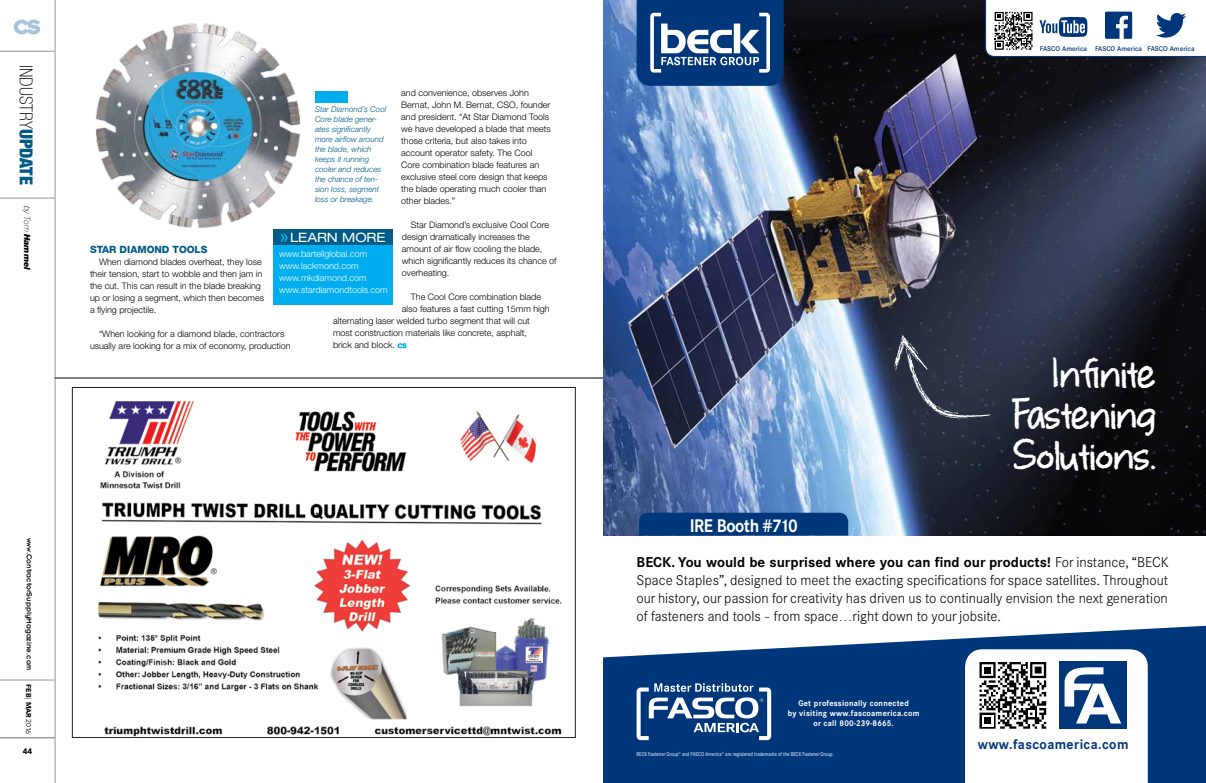
<style>
.page{position:relative;width:1206px;height:783px;background:#fff}
.page>*{position:absolute;margin:0;border:0;box-sizing:border-box;transform-origin:0 0}
.t1{font:700 49px/41px "whateverittakes";color:#fff;text-align:justify}
.t2{font:100 condensed 18px "Helvetica Neue LT Std";color:#000}
.t3{font:700 18px "Corporate SBQ";letter-spacing:-.03em;color:#fff;scale:.9 1}
.t4{font:300 14px/18px "Corporate SBQ";color:#000;text-align:justify}
.t5{font:700 13.6px "Corporate SBQ";letter-spacing:.03em;color:#00377b;scale:.95 1}
.t6{font:expanded 12.9px "Helvetica Neue LT Std";color:#fff}
.t7{font:800 10px "Helvetica Neue LT Std";color:#005c87}
.t8{font:300 9px/12px "Helvetica Neue LT Std";color:#000}
.t9{font:300 9px/12px "Helvetica Neue LT Std";color:#fff}
.t10{font:700 8.1px/9.9px "Corporate SBQ";letter-spacing:.03em;color:#fff;text-align:center;scale:.95 1}
.t11{font:italic 300 8px/10px "Helvetica Neue LT Std";color:#005c87}
.t12{font:8px "Insignia LT Std";color:#000}
.t13{font:900 8px "Avenir LT Std";color:#000}
.t14{font:900 7px "Avenir LT Std";letter-spacing:-.03em;color:#000}
.t15{font:500 6.8px "Corporate SBQ";color:#00377b}
.t16{font:5.5px "Corporate SBQ";color:#fff;scale:.85 1}
.s1{font-weight:900;color:#005c87}
.s2{font-weight:300}
.s3{font-weight:400}
.s4{font-weight:700}
</style>
<div class="page">
<svg style="left:14px;top:20px;width:26px;height:14px"></svg>
<hr style="left:0;top:680px;width:55px;height:1px;background:#939598">
<hr style="left:0;top:51px;width:55px;height:1px;background:#939598">
<hr style="left:55px;top:0;width:1px;height:783px;background:#939598">
<hr style="left:0;top:738px;width:55px;height:1px;background:#939598">
<hr style="left:0;top:198px;width:55px;height:1px;background:#939598">
<svg style="left:398px;top:343px;width:9px;height:5px"></svg>
<img style="left:95px;top:23px;width:220px;height:207px">
<div style="left:315px;top:91px;width:33px;height:11px;background:#00aeef"></div>
<div style="left:273px;top:243px;width:120px;height:62px;background:#00aeef"></div>
<div style="left:273px;top:230px;width:120px;height:15px;background:#005c87"></div>
<svg style="left:281px;top:234px;width:7px;height:8px"></svg>
<img style="left:603px;top:0;width:603px;height:536px">
<svg style="left:603px;top:626px;width:603px;height:157px;fill:#00377b"></svg>
<svg style="left:637px;top:0;width:147px;height:86px"></svg>
<svg style="left:894px;top:335px;width:97px;height:84px"></svg>
<svg style="left:637px;top:683px;width:134px;height:57px"></svg>
<svg style="left:965px;top:649px;width:183px;height:134px"></svg>
<svg style="left:634px;top:508px;width:219px;height:28px"></svg>
<svg style="left:985px;top:0;width:221px;height:57px"></svg>
<hr style="left:55px;top:378px;width:548px;height:1px;background:#000">
<svg style="left:72px;top:387px;width:504px;height:351px"></svg>
<div style="left:321px;top:640px;width:15px;height:12px;background:#fff"></div>
<h2 class="t2" style="left:36px;top:65px;width:207px;rotate:90deg">industry<span class="s1">update</span> <sup>by</sup> <sup>Tom</sup> <sup>Hammel</sup></h2>
<p class="t8" style="left:401px;top:87px;width:151px">and convenience, observes John Bernat, John M. Bernat, CSO, founder and president. “At Star Diamond Tools we have developed a blade that meets those criteria, but also takes into account operator safety. The Cool Core combination blade features an exclusive steel core design that keeps the blade operating much cooler than other blades.”</p>
<p class="t8" style="left:402px;top:219px;width:156px;text-indent:9px">Star Diamond’s exclusive Cool Core design dramatically increases the amount of air flow cooling the blade, which significantly reduces its chance of overheating.</p>
<p class="t8" style="left:411px;top:291px;width:132px">The Cool Core combination blade</p>
<p class="t8" style="left:402px;top:303px;width:149px">also features a fast cutting 15mm high</p>
<p class="t8" style="left:333px;top:315px;width:198px">alternating laser welded turbo segment that will cut</p>
<p class="t8" style="left:333px;top:327px;width:196px">most construction materials like concrete, asphalt,</p>
<p class="t8" style="left:333px;top:339px;width:64px">brick and block.</p>
<p class="t11" style="left:315px;top:104px;width:73px">Star Diamond’s Cool<br>Core blade gener&shy;ates significantly more airflow around the blade, which keeps it running cooler and reduces the chance of ten&shy;sion loss, segment loss or breakage.</p>
<h3 class="t6" style="left:290px;top:229px;width:97px">LEARN MORE</h3>
<p class="t7" style="left:90px;top:243px;width:119px">STAR DIAMOND TOOLS</p>
<p class="t8" style="left:90px;top:255px;width:176px;text-indent:9px">When diamond blades overheat, they lose their tension, start to wobble and then jam in the cut. This can result in the blade breaking up or losing a segment, which then becomes a flying projectile.</p>
<p class="t8" style="left:90px;top:327px;width:202px;text-align:center">“When looking for a diamond blade, contractors usually are looking for a mix of economy, production</p>
<p class="t9" style="left:279px;top:248px;width:110px">www.bartellglobal.com www.lackmond.com www.mkdiamond.com www.stardiamondtools.com</p>
<p class="t12" style="left:33px;top:538px;width:135px;rotate:90deg">www.ContractorSupplyMagazine.com</p>
<p class="t14" style="left:33px;top:684px;width:51px;rotate:90deg">Feb <span class="s2">|</span> Mar <span class="s3">2016</span></p>
<p class="t13" style="left:23px;top:746px;width:11px">44</p>
<p class="t15" style="left:1040px;top:45px;width:156px">FASCO America FASCO America FASCO America</p>
<h2 class="t3" style="left:690px;top:514px;width:122px">IRE Booth #710</h2>
<h1 class="t1" style="left:1014px;top:352px;width:144px;text-indent:38px">Infinite Fastening Solutions.</h1>
<p class="t4" style="left:637px;top:553px;width:534px"><span class="s4">BECK. You would be surprised where you can find our products!</span> For instance, “BECK Space Staples”, designed to meet the exacting specifications for space satellites. Throughout our history, our passion for creativity has driven us to continually envision the next generation of fasteners and tools - from space…right down to your jobsite.</p>
<p class="t10" style="left:788px;top:698px;width:140px">Get professionally connected<br>by visiting www.fascoamerica.com or call 800-239-8665.</p>
<p class="t16" style="left:637px;top:751px;width:234px">BECK Fastener Group<sup>®</sup> and FASCO America<sup>®</sup> are registered trademarks of the BECK Fastener Group.</p>
<h3 class="t5" style="left:978px;top:736px;width:160px">www.fascoamerica.com</h3>
</div>
